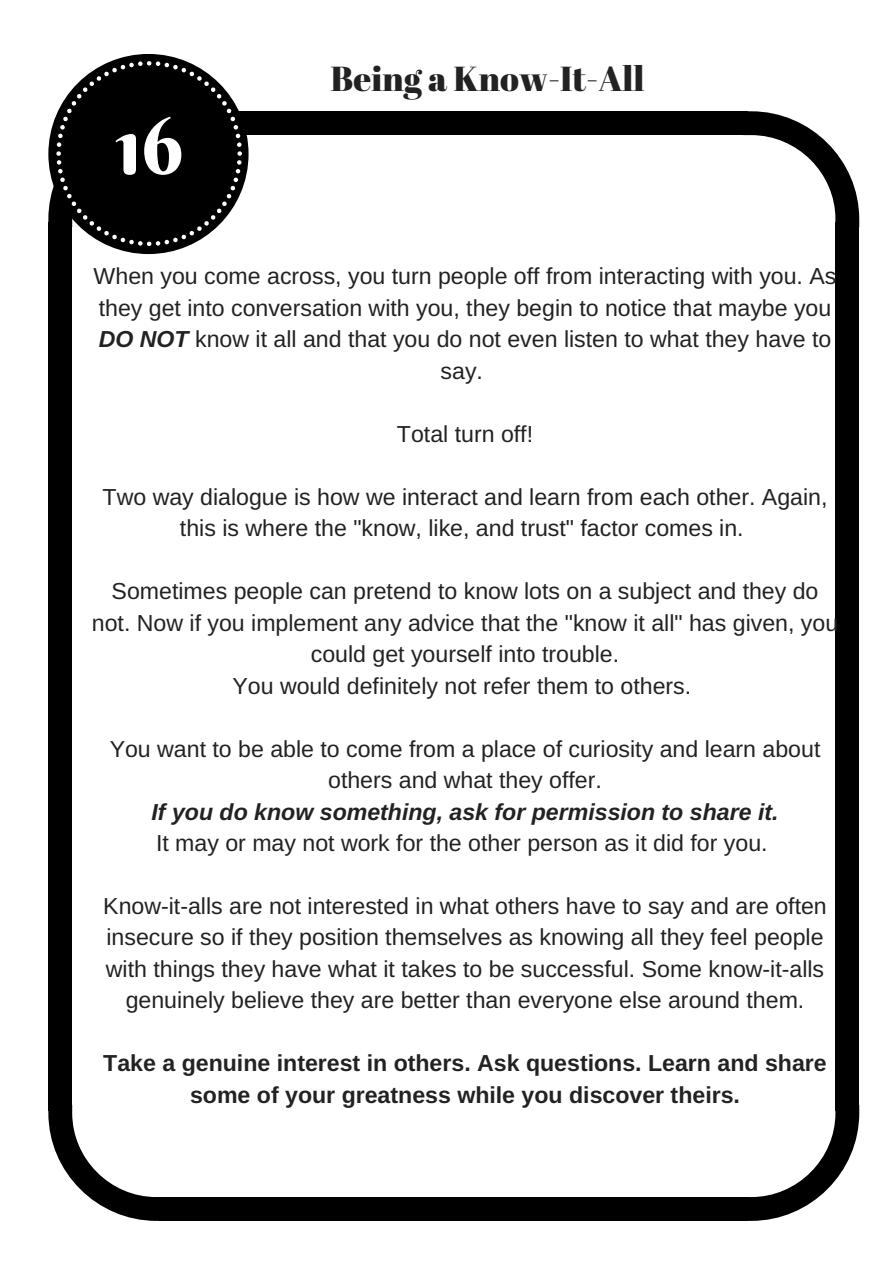
<style>
.page{position:relative;width:893px;height:1263px;background:#fff}
.page>*{position:absolute;margin:0;border:0;box-sizing:border-box;transform-origin:0 0}
.t1{font:79.35px "Berkshire Swash";color:#fff}
.t2{font:34.65px "Abril Fatface";color:#222}
.t3{font:23.1px/31.5px "Arimo";color:#222;text-align:center}
.t4{font:700 23.1px/31.5px "Arimo";color:#222;text-align:center}
.t5{font:italic 700 23.1px "Arimo";color:#222}
.s1{font-weight:700;font-style:italic}
</style>
<div class="page">
<svg style="left:743px;top:111px;width:116px;height:111px"></svg>
<div style="left:159px;top:111px;width:589px;height:24px;background:#000"></div>
<div style="left:48px;top:222px;width:24px;height:889px;background:#000"></div>
<div style="left:159px;top:1197px;width:589px;height:24px;background:#000"></div>
<svg style="left:48px;top:1105px;width:111px;height:116px"></svg>
<div style="left:835px;top:222px;width:24px;height:889px;background:#000"></div>
<svg style="left:748px;top:1111px;width:111px;height:110px"></svg>
<div style="left:48px;top:54px;width:200px;height:200px;background:#000;border-radius:50%"></div>
<svg style="left:48px;top:61px;width:194px;height:185px"></svg>
<h1 class="t1" style="left:115px;top:97px;width:70px">16</h1>
<h2 class="t2" style="left:330px;top:54px;width:315px">Being a Know-It-All</h2>
<p class="t3" style="left:94px;top:261px;width:744px">When you come across, you turn people off from interacting with you. As they get into conversation with you, they begin to notice that maybe you <span class="s1">DO NOT</span> know it all and that you do not even listen to what they have to say.</p>
<p class="t3" style="left:397px;top:418px;width:138px">Total turn off!</p>
<p class="t3" style="left:103px;top:481px;width:726px">Two way dialogue is how we interact and learn from each other. Again, this is where the "know, like, and trust" factor comes in.</p>
<p class="t3" style="left:92px;top:575px;width:747px">Sometimes people can pretend to know lots on a subject and they do not. Now if you implement any advice that the "know it all" has given, you could get yourself into trouble.<br>You would definitely not refer them to others.</p>
<p class="t3" style="left:110px;top:733px;width:712px">You want to be able to come from a place of curiosity and learn about others and what they offer.</p>
<p class="t5" style="left:151px;top:799px;width:628px">If you do know something, ask for permission to share it.</p>
<p class="t3" style="left:156px;top:827px;width:613px">It may or may not work for the other person as it did for you.</p>
<p class="t3" style="left:103px;top:890px;width:725px">Know-it-alls are not interested in what others have to say and are often insecure so if they position themselves as knowing all they feel people with things they have what it takes to be successful. Some know-it-alls genuinely believe they are better than everyone else around them.</p>
<p class="t4" style="left:103px;top:1047px;width:725px">Take a genuine interest in others. Ask questions. Learn and share some of your greatness while you discover theirs.</p>
</div>
